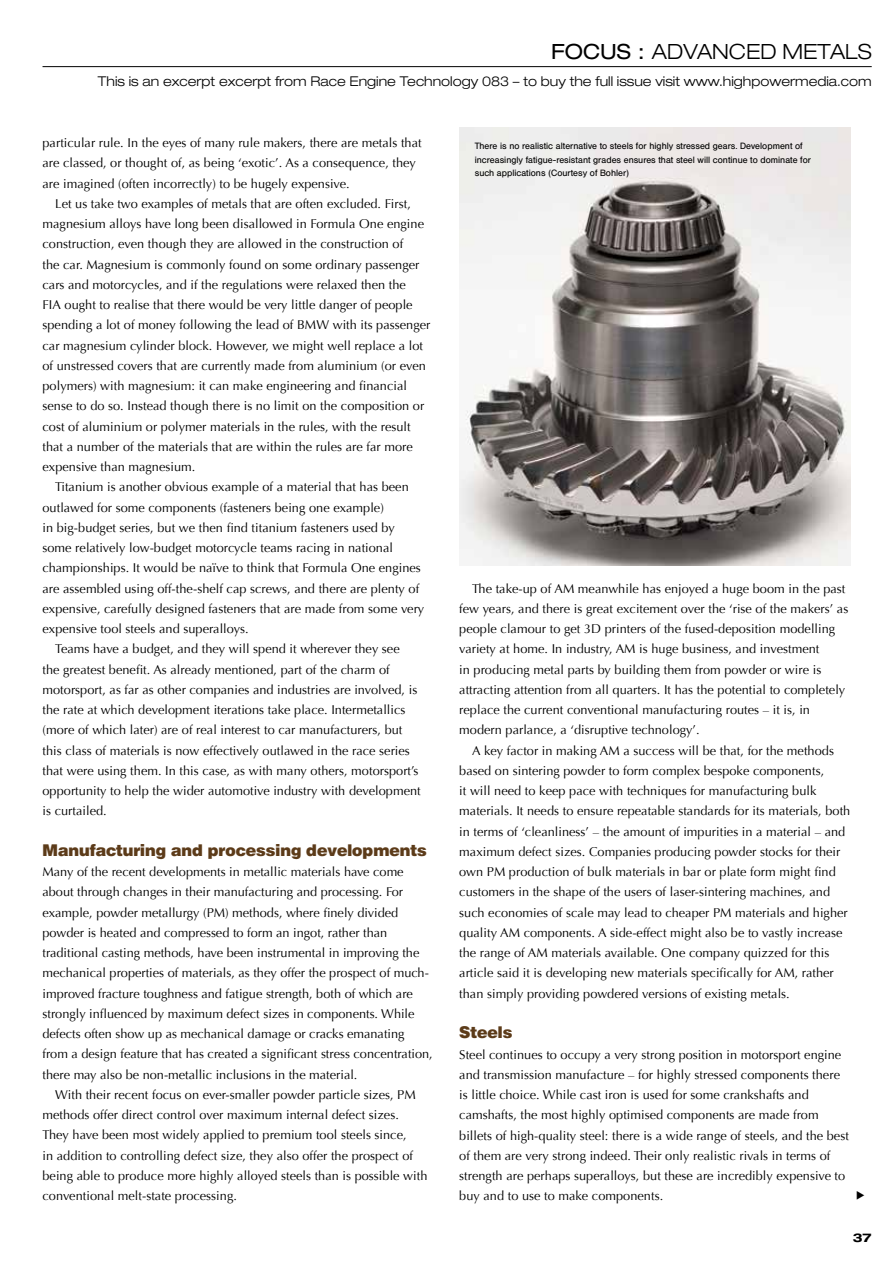
<style>
.page{position:relative;width:893px;height:1263px;background:#fff}
.page>*{position:absolute;margin:0;border:0;box-sizing:border-box;transform-origin:0 0}
.t1{font:300 expanded 21px "Helvetica Neue";color:#000}
.t2{font:900 16.5px "Helvetica BQ";letter-spacing:.005em;color:#5c3b19}
.t3{font:300 expanded 13.5px "Helvetica Neue";color:#000}
.t4{font:12.75px/20.2px "Optima";letter-spacing:.005em;color:#000}
.t5{font:700 expanded 12px "Helvetica Neue";color:#000}
.t6{font:9px/13.5px "Helvetica BQ";letter-spacing:.005em;color:#000}
.s1{font-weight:400}
</style>
<div class="page">
<hr style="left:43px;top:66px;width:829px;height:1px;background:#000">
<img style="left:459px;top:128px;width:391px;height:437px">
<h1 class="t1" style="left:551px;top:39px;width:322px"><span class="s1">FOCUS :</span> ADVANCED METALS</h1>
<p class="t3" style="left:98px;top:73px;width:775px">This is an excerpt excerpt from Race Engine Technology 083 – to buy the full issue visit www.highpowermedia.com</p>
<p class="t4" style="left:43px;top:133px;width:381px">particular rule. In the eyes of many rule makers, there are metals that are classed, or thought of, as being ‘exotic’. As a consequence, they are imagined (often incorrectly) to be hugely expensive.</p>
<p class="t4" style="left:55px;top:194px;width:357px">Let us take two examples of metals that are often excluded. First,</p>
<p class="t4" style="left:43px;top:214px;width:383px">magnesium alloys have long been disallowed in Formula One engine</p>
<p class="t4" style="left:43px;top:234px;width:362px">construction, even though they are allowed in the construction of</p>
<p class="t4" style="left:43px;top:254px;width:378px">the car. Magnesium is commonly found on some ordinary passenger</p>
<p class="t4" style="left:43px;top:275px;width:365px">cars and motorcycles, and if the regulations were relaxed then the</p>
<p class="t4" style="left:43px;top:295px;width:372px">FIA ought to realise that there would be very little danger of people</p>
<p class="t4" style="left:43px;top:315px;width:389px">spending a lot of money following the lead of BMW with its passenger</p>
<p class="t4" style="left:43px;top:335px;width:382px">car magnesium cylinder block. However, we might well replace a lot</p>
<p class="t4" style="left:43px;top:356px;width:385px">of unstressed covers that are currently made from aluminium (or even</p>
<p class="t4" style="left:43px;top:376px;width:366px">polymers) with magnesium: it can make engineering and financial</p>
<p class="t4" style="left:43px;top:396px;width:383px">sense to do so. Instead though there is no limit on the composition or</p>
<p class="t4" style="left:43px;top:416px;width:370px">cost of aluminium or polymer materials in the rules, with the result</p>
<p class="t4" style="left:43px;top:437px;width:372px">that a number of the materials that are within the rules are far more</p>
<p class="t4" style="left:43px;top:457px;width:154px">expensive than magnesium.</p>
<p class="t4" style="left:55px;top:477px;width:355px">Titanium is another obvious example of a material that has been</p>
<p class="t4" style="left:43px;top:497px;width:343px">outlawed for some components (fasteners being one example)</p>
<p class="t4" style="left:43px;top:518px;width:354px">in big-budget series, but we then find titanium fasteners used by</p>
<p class="t4" style="left:43px;top:538px;width:352px">some relatively low-budget motorcycle teams racing in national</p>
<p class="t4" style="left:43px;top:558px;width:380px">championships. It would be naïve to think that Formula One engines</p>
<p class="t4" style="left:43px;top:578px;width:378px">are assembled using off-the-shelf cap screws, and there are plenty of</p>
<p class="t4" style="left:43px;top:599px;width:383px">expensive, carefully designed fasteners that are made from some very</p>
<p class="t4" style="left:43px;top:619px;width:208px">expensive tool steels and superalloys.</p>
<p class="t4" style="left:55px;top:639px;width:346px">Teams have a budget, and they will spend it wherever they see</p>
<p class="t4" style="left:43px;top:659px;width:349px">the greatest benefit. As already mentioned, part of the charm of</p>
<p class="t4" style="left:43px;top:679px;width:376px">motorsport, as far as other companies and industries are involved, is</p>
<p class="t4" style="left:43px;top:700px;width:364px">the rate at which development iterations take place. Intermetallics</p>
<p class="t4" style="left:43px;top:720px;width:361px">(more of which later) are of real interest to car manufacturers, but</p>
<p class="t4" style="left:43px;top:740px;width:369px">this class of materials is now effectively outlawed in the race series</p>
<p class="t4" style="left:43px;top:760px;width:378px">that were using them. In this case, as with many others, motorsport’s</p>
<p class="t4" style="left:43px;top:781px;width:380px">opportunity to help the wider automotive industry with development</p>
<p class="t4" style="left:43px;top:801px;width:66px">is curtailed.</p>
<p class="t2" style="left:43px;top:840px;width:386px">Manufacturing and processing developments</p>
<p class="t4" style="left:43px;top:862px;width:392px">Many of the recent developments in metallic materials have come about through changes in their manufacturing and processing. For example, powder metallurgy (PM) methods, where finely divided powder is heated and compressed to form an ingot, rather than traditional casting methods, have been instrumental in improving the mechanical properties of materials, as they offer the prospect of much&shy;improved fracture toughness and fatigue strength, both of which are strongly influenced by maximum defect sizes in components. While defects often show up as mechanical damage or cracks emanating from a design feature that has created a significant stress concentration, there may also be non-metallic inclusions in the material.</p>
<p class="t4" style="left:43px;top:1085px;width:386px;text-indent:13px">With their recent focus on ever-smaller powder particle sizes, PM methods offer direct control over maximum internal defect sizes.<br>They have been most widely applied to premium tool steels since,<br>in addition to controlling defect size, they also offer the prospect of being able to produce more highly alloyed steels than is possible with conventional melt-state processing.</p>
<p class="t6" style="left:475px;top:139px;width:338px">There is no realistic alternative to steels for highly stressed gears. Development of increasingly fatigue-resistant grades ensures that steel will continue to dominate for such applications (Courtesy of Bohler)</p>
<p class="t4" style="left:459px;top:578px;width:391px;text-indent:13px">The take-up of AM meanwhile has enjoyed a huge boom in the past few years, and there is great excitement over the ‘rise of the makers’ as people clamour to get 3D printers of the fused-deposition modelling variety at home. In industry, AM is huge business, and investment<br>in producing metal parts by building them from powder or wire is attracting attention from all quarters. It has the potential to completely replace the current conventional manufacturing routes – it is, in modern parlance, a ‘disruptive technology’.</p>
<p class="t4" style="left:459px;top:740px;width:393px;text-indent:13px">A key factor in making AM a success will be that, for the methods based on sintering powder to form complex bespoke components,<br>it will need to keep pace with techniques for manufacturing bulk materials. It needs to ensure repeatable standards for its materials, both in terms of ‘cleanliness’ – the amount of impurities in a material – and maximum defect sizes. Companies producing powder stocks for their own PM production of bulk materials in bar or plate form might find customers in the shape of the users of laser-sintering machines, and such economies of scale may lead to cheaper PM materials and higher quality AM components. A side-effect might also be to vastly increase the range of AM materials available. One company quizzed for this article said it is developing new materials specifically for AM, rather than simply providing powdered versions of existing metals.</p>
<p class="t2" style="left:459px;top:1022px;width:55px">Steels</p>
<p class="t4" style="left:459px;top:1044px;width:391px">Steel continues to occupy a very strong position in motorsport engine and transmission manufacture – for highly stressed components there is little choice. While cast iron is used for some crankshafts and camshafts, the most highly optimised components are made from billets of high-quality steel: there is a wide range of steels, and the best of them are very strong indeed. Their only realistic rivals in terms of strength are perhaps superalloys, but these are incredibly expensive to buy and to use to make components.</p>
<p class="t5" style="left:853px;top:1230px;width:20px">37</p>
</div>
